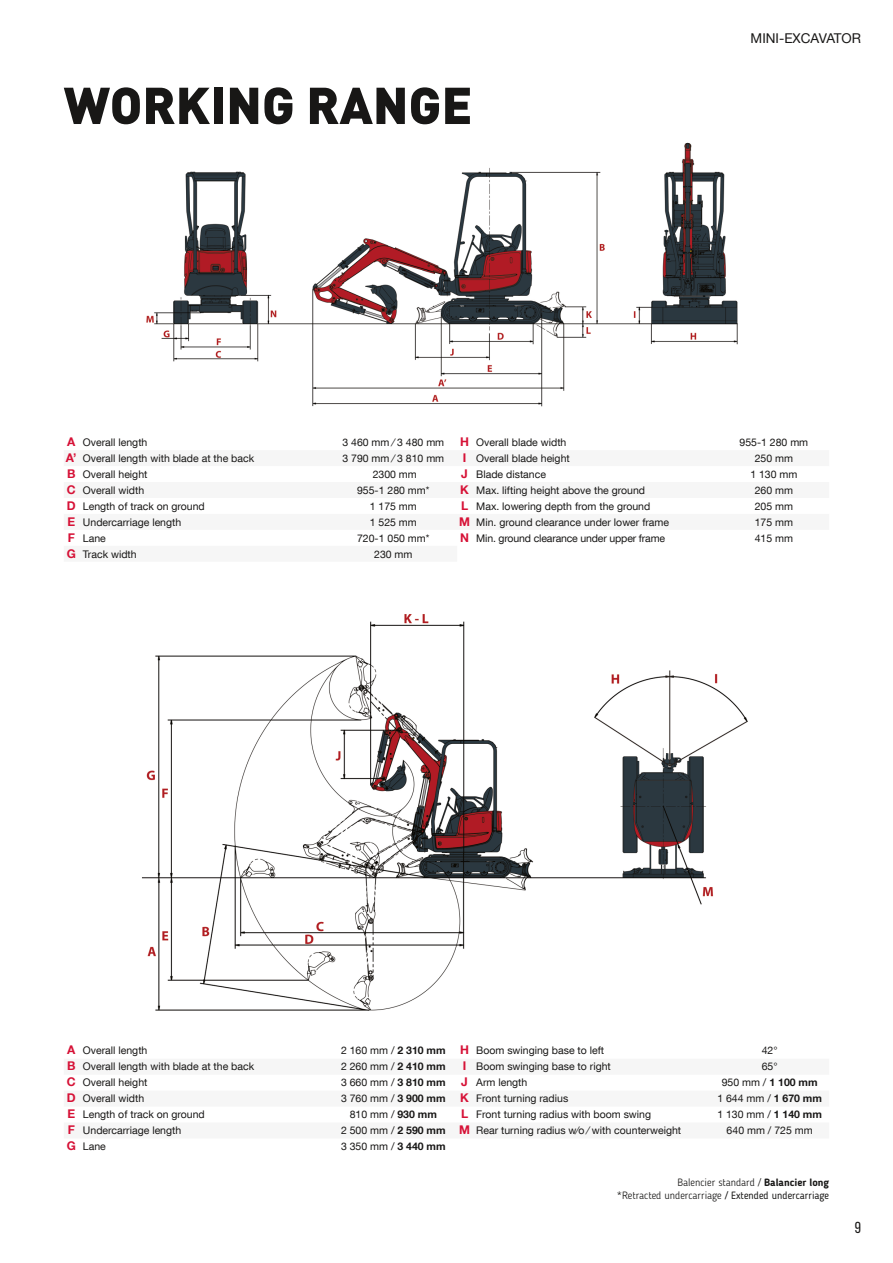
<style>
.page{position:relative;width:893px;height:1263px;background:#fff}
.page>*{position:absolute;margin:0;border:0;box-sizing:border-box;transform-origin:0 0}
.t1{font:900 51px "DINOT";color:#181716}
.t2{font:15.9px "Bebas Neue";color:#181716}
.t3{font:13.5px "Helvetica Neue LT Com";color:#181716}
.t4{font:10.5px "Helvetica Neue LT Com";color:#181716}
.t5{font:300 10.5px/13.5px "Blogger Sans";color:#181716;text-align:right}
.s1{font-weight:700;font-size:12px;color:#d61136}
.s2{font-weight:700}
.s3{font-weight:400}
</style>
<div class="page">
<img style="left:146px;top:142px;width:592px;height:265px">
<img style="left:142px;top:614px;width:606px;height:397px">
<h1 class="t1" style="left:64px;top:71px;width:410px">WORKING RANGE</h1>
<p class="t3" style="left:751px;top:29px;width:112px">MINI-EXCAVATOR</p>
<p class="t4" style="left:67px;top:436px;width:82px"><span class="s1">A</span> Overall length</p>
<p class="t4" style="left:342px;top:436px;width:103px">3 460 mm / 3 480 mm</p>
<p class="t4" style="left:460px;top:436px;width:108px"><span class="s1">H</span> Overall blade width</p>
<p class="t4" style="left:740px;top:436px;width:70px">955-1 280 mm</p>
<p class="t4" style="left:66px;top:452px;width:190px"><span class="s1">A’</span> Overall length with blade at the back</p>
<p class="t4" style="left:342px;top:452px;width:103px">3 790 mm / 3 810 mm</p>
<p class="t4" style="left:463px;top:452px;width:109px"><span class="s1">I</span> Overall blade height</p>
<p class="t4" style="left:755px;top:452px;width:40px">250 mm</p>
<p class="t4" style="left:67px;top:467px;width:82px"><span class="s1">B</span> Overall height</p>
<p class="t4" style="left:373px;top:467px;width:46px">2300 mm</p>
<p class="t4" style="left:461px;top:467px;width:86px"><span class="s1">J</span> Blade distance</p>
<p class="t4" style="left:750px;top:467px;width:49px">1 130 mm</p>
<p class="t4" style="left:67px;top:483px;width:79px"><span class="s1">C</span> Overall width</p>
<p class="t4" style="left:357px;top:483px;width:74px">955-1 280 mm*</p>
<p class="t4" style="left:460px;top:483px;width:186px"><span class="s1">K</span> Max. lifting height above the ground</p>
<p class="t4" style="left:755px;top:483px;width:40px">260 mm</p>
<p class="t4" style="left:67px;top:499px;width:140px"><span class="s1">D</span> Length of track on ground</p>
<p class="t4" style="left:370px;top:499px;width:49px">1 175 mm</p>
<p class="t4" style="left:461px;top:499px;width:191px"><span class="s1">L</span> Max. lowering depth from the ground</p>
<p class="t4" style="left:755px;top:499px;width:40px">205 mm</p>
<p class="t4" style="left:67px;top:515px;width:115px"><span class="s1">E</span> Undercarriage length</p>
<p class="t4" style="left:370px;top:515px;width:49px">1 525 mm</p>
<p class="t4" style="left:459px;top:515px;width:212px"><span class="s1">M</span> Min. ground clearance under lower frame</p>
<p class="t4" style="left:755px;top:515px;width:40px">175 mm</p>
<p class="t4" style="left:68px;top:531px;width:40px"><span class="s1">F</span> Lane</p>
<p class="t4" style="left:357px;top:531px;width:74px">720-1 050 mm*</p>
<p class="t4" style="left:460px;top:531px;width:207px"><span class="s1">N</span> Min. ground clearance under upper frame</p>
<p class="t4" style="left:755px;top:531px;width:40px">415 mm</p>
<p class="t4" style="left:67px;top:547px;width:72px"><span class="s1">G</span> Track width</p>
<p class="t4" style="left:374px;top:547px;width:40px">230 mm</p>
<p class="t4" style="left:67px;top:1044px;width:82px"><span class="s1">A</span> Overall length</p>
<p class="t4" style="left:341px;top:1044px;width:265px">2 160 mm / <span class="s2">2 310 mm</span> <span class="s1">H</span> Boom swinging base to left</p>
<p class="t4" style="left:762px;top:1044px;width:17px">42°</p>
<p class="t4" style="left:67px;top:1060px;width:189px"><span class="s1">B</span> Overall length with blade at the back</p>
<p class="t4" style="left:341px;top:1060px;width:106px">2 260 mm / <span class="s2">2 410 mm</span></p>
<p class="t4" style="left:463px;top:1060px;width:150px"><span class="s1">I</span> Boom swinging base to right</p>
<p class="t4" style="left:762px;top:1060px;width:17px">65°</p>
<p class="t4" style="left:67px;top:1076px;width:82px"><span class="s1">C</span> Overall height</p>
<p class="t4" style="left:341px;top:1076px;width:106px">3 660 mm / <span class="s2">3 810 mm</span></p>
<p class="t4" style="left:461px;top:1076px;width:68px"><span class="s1">J</span> Arm length</p>
<p class="t4" style="left:722px;top:1076px;width:97px">950 mm / <span class="s2">1 100 mm</span></p>
<p class="t4" style="left:67px;top:1092px;width:79px"><span class="s1">D</span> Overall width</p>
<p class="t4" style="left:341px;top:1092px;width:229px">3 760 mm / <span class="s2">3 900 mm</span> <span class="s1">K</span> Front turning radius</p>
<p class="t4" style="left:717px;top:1092px;width:106px">1 644 mm / <span class="s2">1 670 mm</span></p>
<p class="t4" style="left:67px;top:1108px;width:139px"><span class="s1">E</span> Length of track on ground</p>
<p class="t4" style="left:350px;top:1108px;width:89px">810 mm / <span class="s2">930 mm</span></p>
<p class="t4" style="left:461px;top:1108px;width:192px"><span class="s1">L</span> Front turning radius with boom swing</p>
<p class="t4" style="left:717px;top:1108px;width:106px">1 130 mm / <span class="s2">1 140 mm</span></p>
<p class="t4" style="left:68px;top:1124px;width:115px"><span class="s1">F</span> Undercarriage length</p>
<p class="t4" style="left:341px;top:1124px;width:342px">2 500 mm / <span class="s2">2 590 mm</span> <span class="s1">M</span> Rear turning radius w/o / with counterweight</p>
<p class="t4" style="left:727px;top:1124px;width:88px">640 mm / 725 mm</p>
<p class="t4" style="left:67px;top:1140px;width:41px"><span class="s1">G</span> Lane</p>
<p class="t4" style="left:341px;top:1140px;width:106px">3 350 mm / <span class="s2">3 440 mm</span></p>
<p class="t5" style="left:617px;top:1175px;width:214px">Balencier standard / <span class="s2">Balancier long<br></span>*Retracted undercarriage <span class="s3">/ Extended undercarriage</span></p>
<h2 class="t2" style="left:855px;top:1219px;width:8px">9</h2>
</div>
